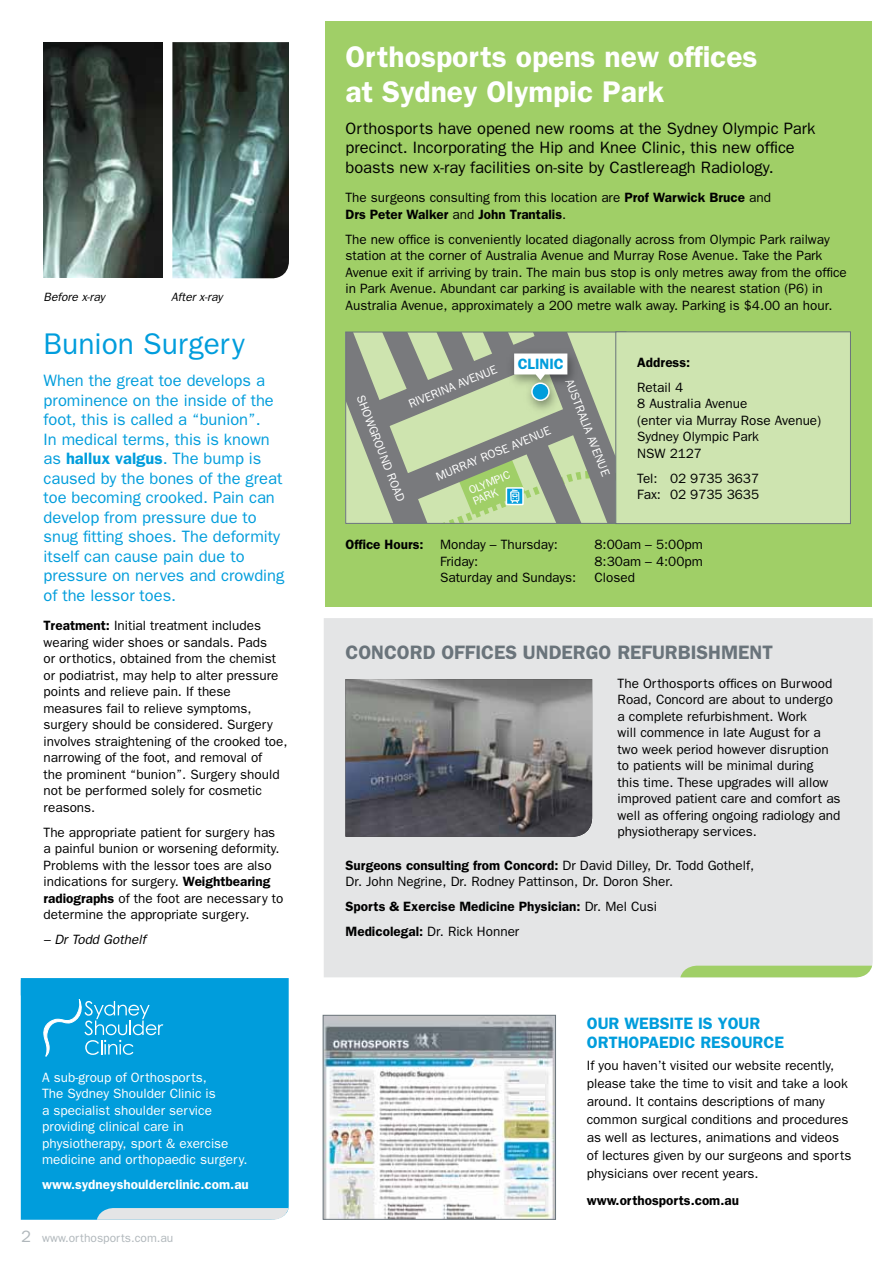
<style>
.page{position:relative;width:893px;height:1263px;background:#fff}
.page>*{position:absolute;margin:0;border:0;box-sizing:border-box;transform-origin:0 0}
.t1{font:600 30px/34.5px "Franklin Gothic";color:#fff}
.t2{font:30px "Franklin Gothic";color:#009ddc}
.t3{font:600 19.5px "Franklin Gothic";color:#6a747b}
.t4{font:16.5px/19.5px "Franklin Gothic";color:#009ddc}
.t5{font:16.5px/19.5px "Franklin Gothic";color:#000}
.t6{font:600 16.5px "Franklin Gothic";color:#009ddc}
.t7{font:600 15px "Franklin Gothic";color:#009ddc}
.t8{font:13.5px/16.5px "Franklin Gothic";color:#000}
.t9{font:13.5px/16.5px "Franklin Gothic";color:#fff}
.t10{font:600 13.5px/25px "Franklin Gothic";color:#000}
.t11{font:600 13.5px "Franklin Gothic";color:#fff}
.t12{font:italic 13.5px "Franklin Gothic";color:#000}
.t13{font:12px "Franklin Gothic";color:#fff}
.t14{font:12px "Franklin Gothic";color:#b0b7bb}
.t15{font:italic 12px "Franklin Gothic";color:#000}
.t16{font:11.25px/11.2px "Franklin Gothic";color:#fff}
.s1{font-weight:600}
.s2{font-size:16.5px}
.s3{font-weight:400}
</style>
<div class="page">
<div style="left:325px;top:21px;width:546px;height:586px;background:#a0cf67"></div>
<div style="left:324px;top:618px;width:549px;height:359px;background:#e4e5e6"></div>
<svg style="left:680px;top:966px;width:192px;height:12px;background:#a7d274"></svg>
<div style="left:21px;top:978px;width:268px;height:242px;background:#009ddc"></div>
<svg style="left:97px;top:1208px;width:192px;height:12px;background:#dbe2e6"></svg>
<img style="left:325px;top:1017px;width:229px;height:200px">
<div style="left:323px;top:1015px;width:233px;height:204px;border:1px solid #6a747b"></div>
<svg style="left:44px;top:999px;width:119px;height:57px;background:#25abe1"></svg>
<svg style="left:347px;top:334px;width:269px;height:188px;background:#a2b096"></svg>
<div style="left:345px;top:332px;width:281px;height:192px;border:1px solid #6a747b"></div>
<div style="left:616px;top:332px;width:234px;height:192px;background:#cee4b0"></div>
<div style="left:616px;top:332px;width:235px;height:192px;border:1px solid #6a747b"></div>
<img style="left:172px;top:42px;width:117px;height:236px">
<img style="left:345px;top:679px;width:247px;height:158px">
<img style="left:44px;top:42px;width:119px;height:235px">
<p class="t15" style="left:44px;top:290px;width:63px">Before x-ray</p>
<p class="t15" style="left:171px;top:290px;width:53px">After x-ray</p>
<h1 class="t2" style="left:44px;top:327px;width:203px">Bunion Surgery</h1>
<p class="t4" style="left:44px;top:371px;width:242px">When the great toe develops a prominence on the inside of the foot, this is called a “bunion”.<br>In medical terms, this is known as <span class="s1">hallux valgus</span>. The bump is caused by the bones of the great toe becoming crooked. Pain can develop from pressure due to snug fitting shoes. The deformity itself can cause pain due to pressure on nerves and crowding of the lessor toes.</p>
<p class="t8" style="left:44px;top:617px;width:246px"><span class="s1">Treatment:</span> Initial treatment includes wearing wider shoes or sandals. Pads<br>or orthotics, obtained from the chemist or podiatrist, may help to alter pressure points and relieve pain. If these measures fail to relieve symptoms, surgery should be considered. Surgery involves straightening of the crooked toe, narrowing of the foot, and removal of<br>the prominent “bunion”. Surgery should not be performed solely for cosmetic reasons.</p>
<p class="t8" style="left:44px;top:823px;width:241px">The appropriate patient for surgery has a painful bunion or worsening deformity.<br>Problems with the lessor toes are also indications for surgery. <span class="s1">Weightbearing radiographs</span> of the foot are necessary to determine the appropriate surgery.</p>
<p class="t12" style="left:44px;top:932px;width:104px">– Dr Todd Gothelf</p>
<p class="t9" style="left:42px;top:1069px;width:207px">A sub-group of Orthosports,<br>The Sydney Shoulder Clinic is<br>a specialist shoulder service providing clinical care in physiotherapy, sport &amp; exercise medicine and orthopaedic surgery.</p>
<p class="t11" style="left:42px;top:1177px;width:208px">www.sydneyshoulderclinic.com.au</p>
<p class="t14" style="left:21px;top:1231px;width:154px"><span class="s2">2</span> www.orthosports.com.au</p>
<h1 class="t1" style="left:345px;top:39px;width:414px">Orthosports opens new offices at Sydney Olympic Park</h1>
<p class="t5" style="left:345px;top:118px;width:471px">Orthosports have opened new rooms at the Sydney Olympic Park precinct. Incorporating the H ip and Knee Clinic, this new office boasts new x-ray facilities on-site by Castlereagh Radiology.</p>
<p class="t8" style="left:345px;top:189px;width:427px">The surgeons consulting from this location are <span class="s1">Prof Warwick Bruce</span> and<br><span class="s1">Drs Peter Walker</span> and <span class="s1">John Trantalis</span>.</p>
<p class="t8" style="left:345px;top:231px;width:503px">The new office is conveniently located diagonally across from Olympic Park railway station at the corner of Australia Avenue and Murray Rose Avenue. Take the Park Avenue exit if arriving by train. The main bus stop is only metres away from the office in Park Avenue. Abundant car parking is available with the nearest station (P6) in Australia Avenue, approximately a 200 metre walk away. Parking is $4.00 an hour.</p>
<p class="t7" style="left:518px;top:355px;width:48px">CLINIC</p>
<p class="t13" style="left:406px;top:398px;width:96px;rotate:-22deg">RIVERINA AVENUE</p>
<p class="t13" style="left:575px;top:377px;width:105px;rotate:69deg">AUSTRALIA AVENUE</p>
<p class="t13" style="left:367px;top:393px;width:115px;rotate:69deg">SHOWGROUND ROAD</p>
<p class="t13" style="left:434px;top:470px;width:125px;rotate:-22deg">MURRAY ROSE AVENUE</p>
<p class="t16" style="left:467px;top:485px;width:45px;rotate:-22deg">OLYMPIC<br>PARK</p>
<p class="t10" style="left:637px;top:349px;width:54px">Address:</p>
<p class="t8" style="left:637px;top:379px;width:186px">Retail 4<br>8 Australia Avenue<br>(enter via Murray Rose Avenue)<br>Sydney Olympic Park<br>NSW 2127</p>
<p class="t8" style="left:637px;top:470px;width:123px">Tel: 02 9735 3637<br>Fax: 02 9735 3635</p>
<p class="t8" style="left:345px;top:536px;width:214px"><span class="s1">Office Hours:</span> Monday – Thursday:</p>
<p class="t8" style="left:594px;top:536px;width:110px">8:00am – 5:00pm</p>
<p class="t8" style="left:440px;top:552px;width:40px">Friday:</p>
<p class="t8" style="left:594px;top:552px;width:110px">8:30am – 4:00pm</p>
<p class="t8" style="left:440px;top:569px;width:138px">Saturday and Sundays:</p>
<p class="t8" style="left:594px;top:569px;width:42px">Closed</p>
<h2 class="t3" style="left:345px;top:640px;width:204px">Concord offices unde</h2>
<h2 class="t3" style="left:573px;top:640px;width:178px">rgo refurbishment</h2>
<p class="t8" style="left:618px;top:675px;width:224px">The Orthosports offices on Burwood Road, Concord are about to undergo a complete refurbishment. Work<br>will commence in late August for a two week period however disruption to patients will be minimal during<br>this time. These upgrades will allow improved patient care and comfort as well as offering ongoing radiology and physiotherapy services.</p>
<p class="t8" style="left:345px;top:857px;width:410px"><span class="s1">Surgeons consulting from Concord:</span> Dr David Dilley, Dr. Todd Gothelf,<br>Dr. John Negrine, Dr. Rodney Pattinson, Dr. Doron Sher.</p>
<p class="t10" style="left:345px;top:894px;width:313px">Sports &amp; Exercise Medicine Physician: <span class="s3">Dr. Mel Cusi<br></span>Medicolegal: <span class="s3">Dr. Rick Honner</span></p>
<p class="t6" style="left:587px;top:1013px;width:50px">Our webs</p>
<p class="t6" style="left:670px;top:1013px;width:92px">ite is your</p>
<p class="t6" style="left:587px;top:1033px;width:64px">Orthopaed</p>
<p class="t6" style="left:680px;top:1033px;width:32px">ic Res</p>
<p class="t6" style="left:731px;top:1033px;width:53px">ource</p>
<p class="t8" style="left:587px;top:1056px;width:266px;line-height:18px">If you haven’t visited our website recently, please take the time to visit and take a look around. It contains descriptions of many common surgical conditions and procedures as well as lectures, animations and videos of lectures given by our surgeons and sports physicians over recent years.</p>
<p class="t10" style="left:587px;top:1187px;width:154px">www.orthosports.com.au</p>
</div>
